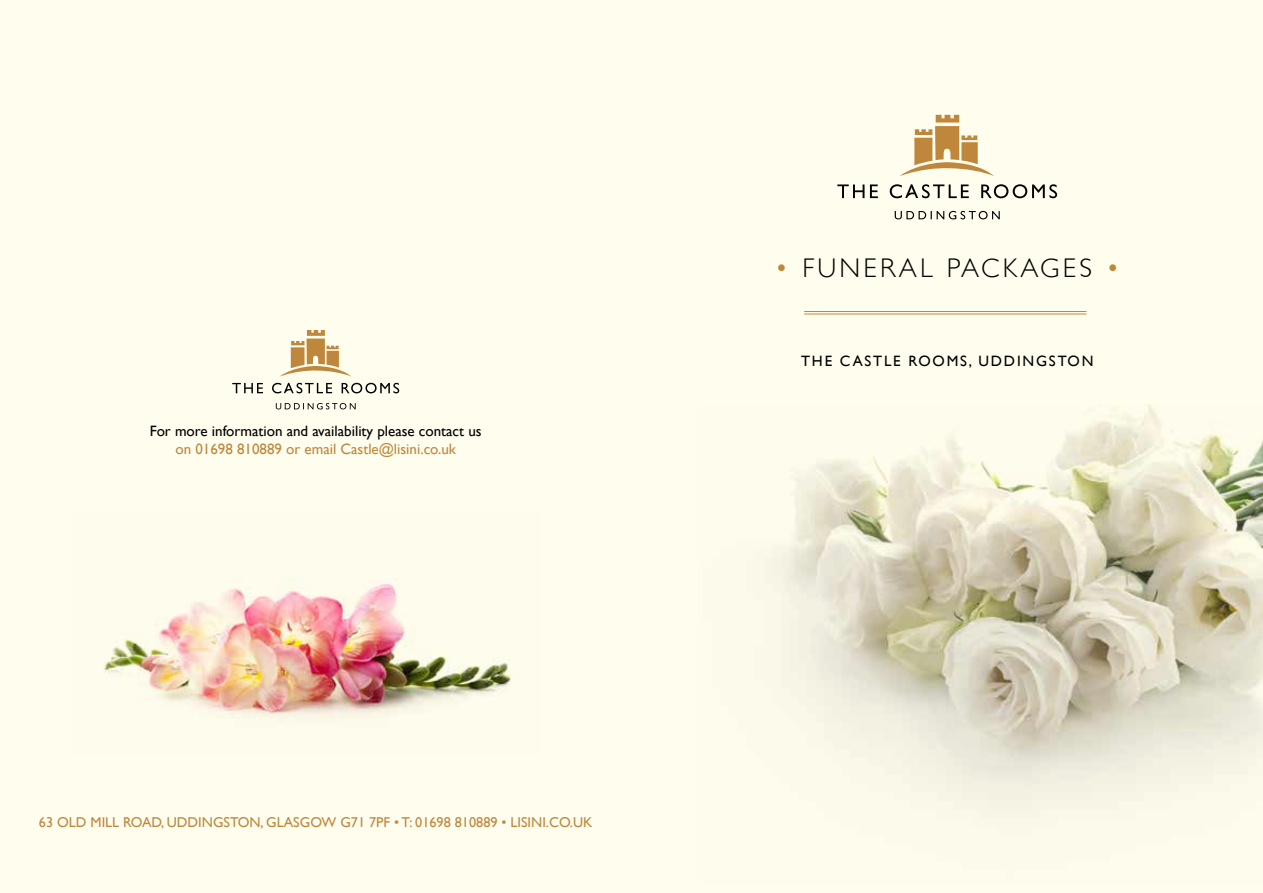
<style>
.page{position:relative;width:1263px;height:893px;background:#fff}
.page>*{position:absolute;margin:0;border:0;box-sizing:border-box;transform-origin:0 0}
.t1{font:300 27px "Gill Sans";letter-spacing:.12em;color:#000}
.t2{font:15px "Gill Sans";color:#000}
.t3{font:15px "Gill Sans";color:#bf873c}
.t4{font:15px "Gill Sans";letter-spacing:.12em;color:#000}
.t5{font:14.25px "Gill Sans";color:#bf873c}
.s1{color:#bf873c}
</style>
<div class="page">
<div style="left:0;top:0;width:631px;height:893px;background:#fffdee"></div>
<div style="left:631px;top:0;width:632px;height:893px;background:#fffdee"></div>
<img style="left:781px;top:405px;width:482px;height:396px">
<img style="left:103px;top:579px;width:408px;height:139px">
<hr style="left:804px;top:311px;width:282px;height:1px;background:#bf873c">
<hr style="left:804px;top:314px;width:282px;height:1px;background:#bf873c">
<svg style="left:895px;top:211px;width:105px;height:8px"></svg>
<svg style="left:837px;top:184px;width:220px;height:14px"></svg>
<svg style="left:900px;top:115px;width:94px;height:61px"></svg>
<svg style="left:276px;top:403px;width:80px;height:6px"></svg>
<svg style="left:232px;top:383px;width:167px;height:10px"></svg>
<svg style="left:280px;top:330px;width:71px;height:47px"></svg>
<p class="t2" style="left:150px;top:422px;width:333px">For more information and availability please contact us</p>
<p class="t3" style="left:175px;top:440px;width:282px">on 01698 810889 or email Castle@lisini.co.uk</p>
<p class="t5" style="left:39px;top:814px;width:555px">63 OLD MILL ROAD, UDDINGSTON, GLASGOW G71 7PF • T: 01698 810889 • LISINI.CO.UK</p>
<h1 class="t1" style="left:775px;top:247px;width:346px"><span class="s1">•</span> FUNERAL PACKAGES <span class="s1">•</span></h1>
<p class="t4" style="left:801px;top:352px;width:294px">THE CASTLE ROOMS, UDDINGSTON</p>
</div>
